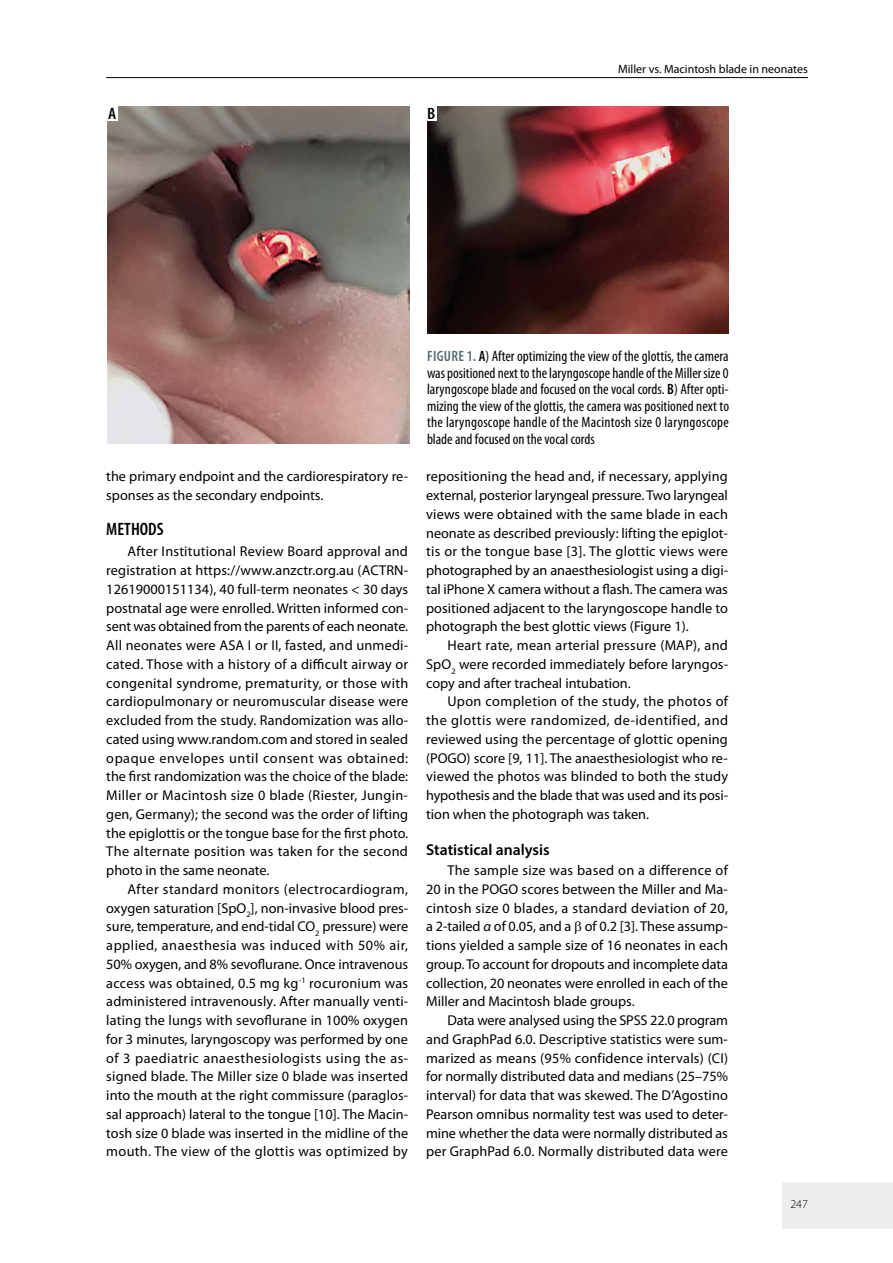
<style>
.page{position:relative;width:893px;height:1263px;background:#fff}
.page>*{position:absolute;margin:0;border:0;box-sizing:border-box;transform-origin:0 0}
.t1{font:600 condensed 18px "Myriad Pro";color:#000}
.t2{font:600 condensed 16.5px "Myriad Pro";color:#000;scale:1.1 1}
.t3{font:600 15.75px "Myriad Pro";color:#000}
.t4{font:condensed 15px/16.5px "Myriad Pro";color:#000;text-align:justify}
.t5{font:14.25px/18.8px "Myriad Pro";color:#000;text-align:justify}
.t6{font:12px "Myriad Pro";color:#000}
.t7{font:300 12px "Myriad Pro";color:#000}
.s1{font-weight:600;color:#556d76}
.s2{font-weight:600}
.s3{font-style:italic}
</style>
<div class="page">
<div style="left:782px;top:1182px;width:111px;height:47px;background:#ededed"></div>
<hr style="left:106px;top:77px;width:702px;height:1px;background:#000">
<img style="left:107px;top:107px;width:302px;height:337px">
<img style="left:427px;top:107px;width:302px;height:226px">
<div style="left:106px;top:106px;width:12px;height:15px;background:#fff"></div>
<div style="left:425px;top:106px;width:12px;height:15px;background:#fff"></div>
<p class="t2" style="left:108px;top:103px;width:9px">A</p>
<p class="t2" style="left:427px;top:103px;width:9px">B</p>
<p class="t6" style="left:618px;top:62px;width:191px">Miller vs. Macintosh blade in neonates</p>
<p class="t5" style="left:106px;top:467px;width:303px">the primary endpoint and the cardiorespiratory re&shy;sponses as the secondary endpoints.</p>
<p class="t1" style="left:106px;top:517px;width:59px">METHODS</p>
<p class="t5" style="left:106px;top:542px;width:303px;text-indent:21px">After Institutional Review Board approval and registration at https://www.anzctr.org.au (ACTRN-12619000151134), 40 full-term neonates &lt; 30 days postnatal age were enrolled. Written informed con&shy;sent was obtained from the parents of each neonate.<br>All neonates were ASA I or II, fasted, and unmedi&shy;cated. Those with a history of a difficult airway or congenital syndrome, prematurity, or those with cardiopulmonary or neuromuscular disease were excluded from the study. Randomization was allo&shy;cated using www.random.com and stored in sealed opaque envelopes until consent was obtained: the first randomization was the choice of the blade:<br>Miller or Macintosh size 0 blade (Riester, Jungin&shy;gen, Germany); the second was the order of lifting the epiglottis or the tongue base for the first photo.<br>The alternate position was taken for the second photo in the same neonate.</p>
<p class="t5" style="left:106px;top:879px;width:303px;text-indent:21px">After standard monitors (electrocardiogram, oxygen saturation [SpO<sub>2</sub>], non-invasive blood pres&shy;sure, temperature, and end-tidal CO<sub>2</sub> pressure) were applied, anaesthesia was induced with 50% air, 50% oxygen, and 8% sevoflurane. Once intravenous access was obtained, 0.5 mg kg<sup>-1</sup> rocuronium was administered intravenously. After manually venti&shy;lating the lungs with sevoflurane in 100% oxygen for 3 minutes, laryngoscopy was performed by one of 3 paediatric anaesthesiologists using the as&shy;signed blade. The Miller size 0 blade was inserted into the mouth at the right commissure (paraglos&shy;sal approach) lateral to the tongue [10]. The Macin&shy;tosh size 0 blade was inserted in the midline of the mouth. The view of the glottis was optimized by</p>
<p class="t4" style="left:427px;top:348px;width:304px"><span class="s1">FIGURE 1.</span> <span class="s2">A</span>) After optimizing the view of the glottis, the camera was positioned next to the laryngoscope handle of the Miller size 0 laryngoscope blade and focused on the vocal cords. <span class="s2">B</span>) After opti&shy;mizing the view of the glottis, the camera was positioned next to the laryngoscope handle of the Macintosh size 0 laryngoscope blade and focused on the vocal cords</p>
<p class="t5" style="left:426px;top:467px;width:303px">repositioning the head and, if necessary, applying external, posterior laryngeal pressure. Two laryngeal views were obtained with the same blade in each neonate as described previously: lifting the epiglot&shy;tis or the tongue base [3]. The glottic views were photographed by an anaesthesiologist using a digi&shy;tal iPhone X camera without a flash. The camera was positioned adjacent to the laryngoscope handle to photograph the best glottic views (Figure 1).</p>
<p class="t5" style="left:426px;top:636px;width:303px;text-indent:21px">Heart rate, mean arterial pressure (MAP), and SpO<sub>2</sub> were recorded immediately before laryngos&shy;copy and after tracheal intubation.</p>
<p class="t5" style="left:426px;top:692px;width:303px;text-indent:21px">Upon completion of the study, the photos of the glottis were randomized, de-identified, and reviewed using the percentage of glottic opening (POGO) score [9, 11]. The anaesthesiologist who re&shy;viewed the photos was blinded to both the study hypothesis and the blade that was used and its posi&shy;tion when the photograph was taken.</p>
<p class="t3" style="left:426px;top:839px;width:125px">Statistical analysis</p>
<p class="t5" style="left:426px;top:861px;width:303px;text-indent:21px">The sample size was based on a difference of 20 in the POGO scores between the Miller and Ma&shy;cintosh size 0 blades, a standard deviation of 20, a 2-tailed <span class="s3">α</span> of 0.05, and a of 0.2 [3]. These assump&shy;tions yielded a sample size of 16 neonates in each group. To account for dropouts and incomplete data collection, 20 neonates were enrolled in each of the Miller and Macintosh blade groups.</p>
<p class="t5" style="left:426px;top:1011px;width:303px;text-indent:21px">Data were analysed using the SPSS 22.0 program and GraphPad 6.0. Descriptive statistics were sum&shy;marized as means (95% confidence intervals) (CI) for normally distributed data and medians (25–75% interval) for data that was skewed. The D’Agostino Pearson omnibus normality test was used to deter&shy;mine whether the data were normally distributed as per GraphPad 6.0. Normally distributed data were</p>
<p class="t7" style="left:790px;top:1197px;width:19px">247</p>
</div>
